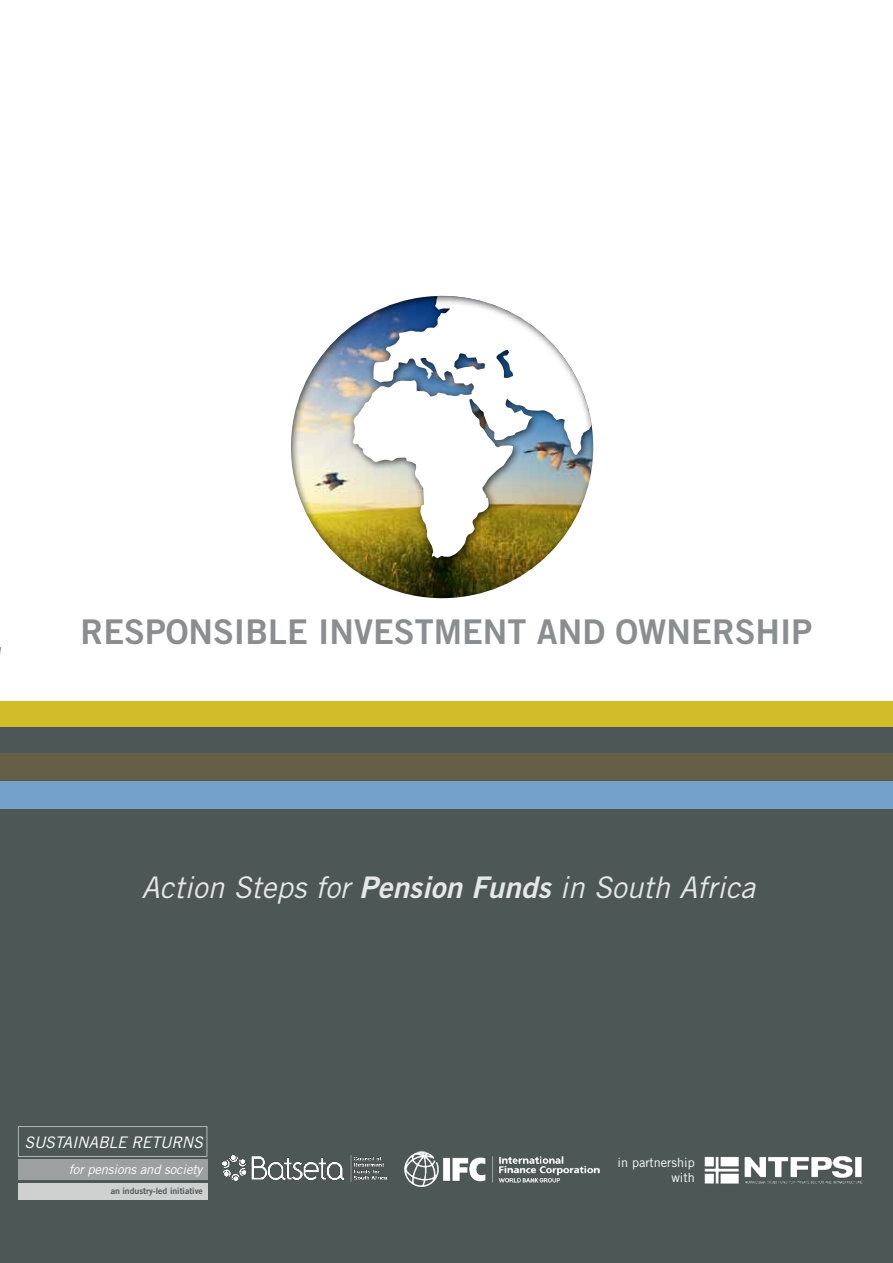
<style>
.page{position:relative;width:893px;height:1263px;background:#fff}
.page>*{position:absolute;margin:0;border:0;box-sizing:border-box;transform-origin:0 0}
.t1{font:34.05px "Trade Gothic LT Std Bd 2";color:#8b8e90}
.t2{font:italic 29.85px "Trade Gothic LT Std";color:#e6e7e8}
.t3{font:italic 15.9px "Trade Gothic LT Std";letter-spacing:-.01em;color:#fff}
.t4{font:italic 13.05px "Trade Gothic LT Std";letter-spacing:-.01em;color:#fff}
.t5{font:12.6px/15.1px "Trade Gothic LT Std";color:#fff;text-align:right}
.t6{font:8.7px "Trade Gothic LT Std Bd 2";color:#4d5755}
.s1{font-family:"Trade Gothic LT Std Bd 2 Obl";font-style:normal}
</style>
<div class="page">
<div style="left:0;top:808px;width:893px;height:455px;background:#4d5755"></div>
<img style="left:291px;top:295px;width:303px;height:304px">
<div style="left:0;top:701px;width:893px;height:27px;background:#d2bc28"></div>
<div style="left:0;top:727px;width:893px;height:27px;background:#4d5755"></div>
<div style="left:0;top:754px;width:893px;height:27px;background:#655f48"></div>
<div style="left:0;top:781px;width:893px;height:27px;background:#74a1cc"></div>
<img style="left:222px;top:1155px;width:164px;height:27px">
<img style="left:704px;top:1156px;width:159px;height:28px">
<img style="left:404px;top:1152px;width:196px;height:35px">
<div style="left:18px;top:1126px;width:189px;height:31px;background:#4d5755;border:1px solid #aeb1b0"></div>
<div style="left:18px;top:1159px;width:189px;height:21px;background:#9ca1a0"></div>
<div style="left:18px;top:1183px;width:189px;height:16px;background:#cfd1d1"></div>
<p class="t1" style="left:81px;top:611px;width:733px">RESPONSIBLE INVESTMENT AND OWNERSHIP</p>
<p class="t2" style="left:141px;top:869px;width:615px">Action Steps for <span class="s1">Pension Funds</span> in South Africa</p>
<p class="t3" style="left:24px;top:1133px;width:180px">SUSTAINABLE RETURNS</p>
<p class="t4" style="left:69px;top:1161px;width:135px">for pensions and society</p>
<p class="t6" style="left:111px;top:1185px;width:94px">an industry-led initiative</p>
<p class="t5" style="left:618px;top:1154px;width:79px">in partnership with</p>
</div>
